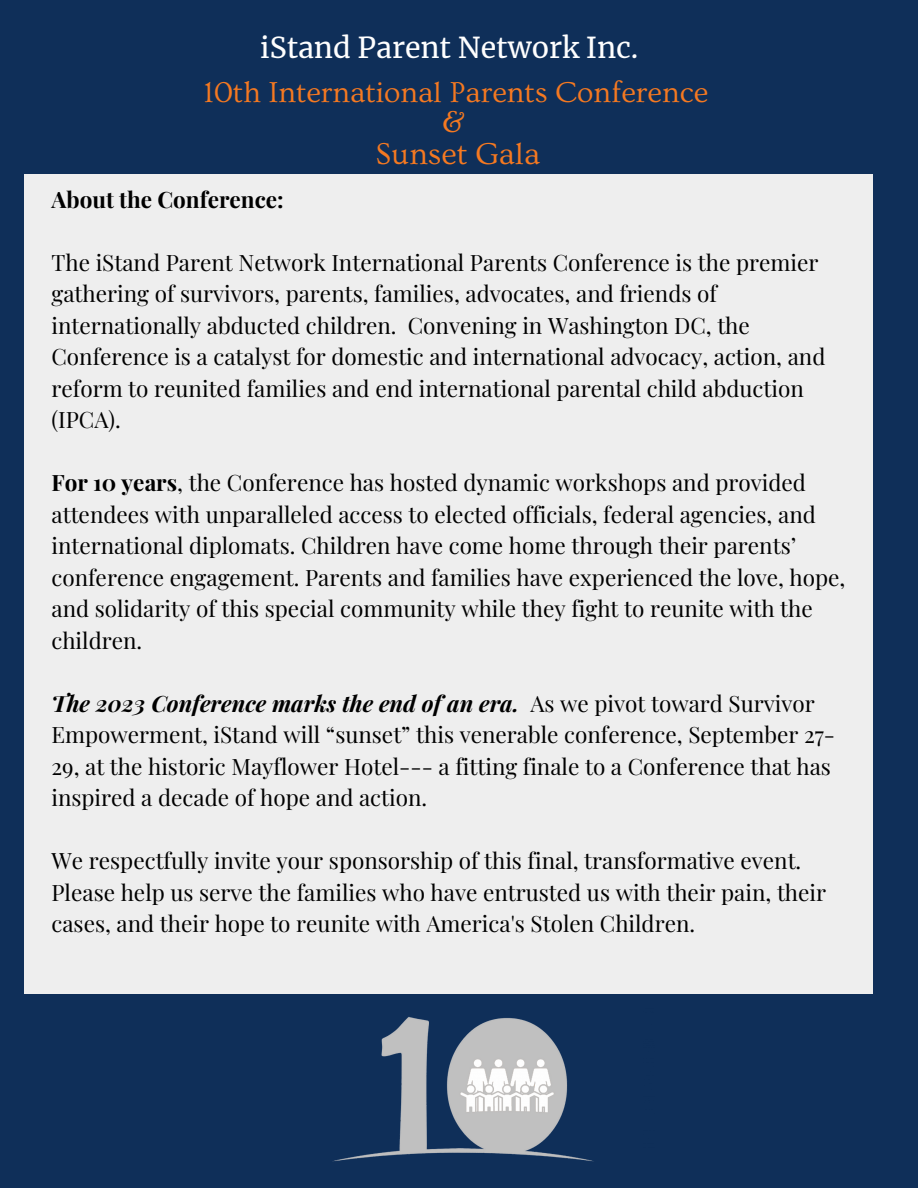
<style>
.page{position:relative;width:918px;height:1188px;background:#0f2f59}
.page>*{position:absolute;margin:0;border:0;box-sizing:border-box;transform-origin:0 0}
.t1{font:31.65px "Ovo";color:#f57921}
.t2{font:30.15px "Ovo";color:#f57921}
.t3{font:28.5px "Merriweather";color:#fff}
.t4{font:22.5px/31.5px "Playfair Display";color:#000}
.t5{font:700 22.5px "Playfair Display";color:#000}
.s1{font-weight:700}
.s2{font-weight:700;font-style:italic}
</style>
<div class="page">
<img style="left:332px;top:1017px;width:262px;height:145px">
<div style="left:24px;top:175px;width:849px;height:819px;background:#eee"></div>
<p class="t3" style="left:260px;top:30px;width:380px">iStand Parent Network Inc.</p>
<p class="t2" style="left:204px;top:76px;width:506px">10th International Parents Conference</p>
<p class="t1" style="left:442px;top:105px;width:24px">&amp;</p>
<p class="t1" style="left:376px;top:136px;width:166px">Sunset Gala</p>
<p class="t5" style="left:51px;top:183px;width:234px">About the Conference:</p>
<p class="t4" style="left:51px;top:246px;width:775px">The iStand Parent Network International Parents Conference is the premier gathering of survivors, parents, families, advocates, and friends of internationally abducted children. Convening in Washington DC, the Conference is a catalyst for domestic and international advocacy, action, and reform to reunited families and end international parental child abduction (IPCA).</p>
<p class="t4" style="left:51px;top:466px;width:796px"><span class="s1">For 10 years</span>, the Conference has hosted dynamic workshops and provided attendees with unparalleled access to elected officials, federal agencies, and international diplomats. Children have come home through their parents’ conference engagement. Parents and families have experienced the love, hope, and solidarity of this special community while they fight to reunite with the children.</p>
<p class="t4" style="left:51px;top:687px;width:785px"><span class="s2">The 2023 Conference marks the end of an era.</span> As we pivot toward Survivor Empowerment, iStand will “sunset” this venerable conference, September 27- 29, at the historic Mayflower Hotel--- a fitting finale to a Conference that has inspired a decade of hope and action.</p>
<p class="t4" style="left:51px;top:844px;width:776px">We respectfully invite your sponsorship of this final, transformative event.<br>Please help us serve the families who have entrusted us with their pain, their cases, and their hope to reunite with America's Stolen Children.</p>
</div>
